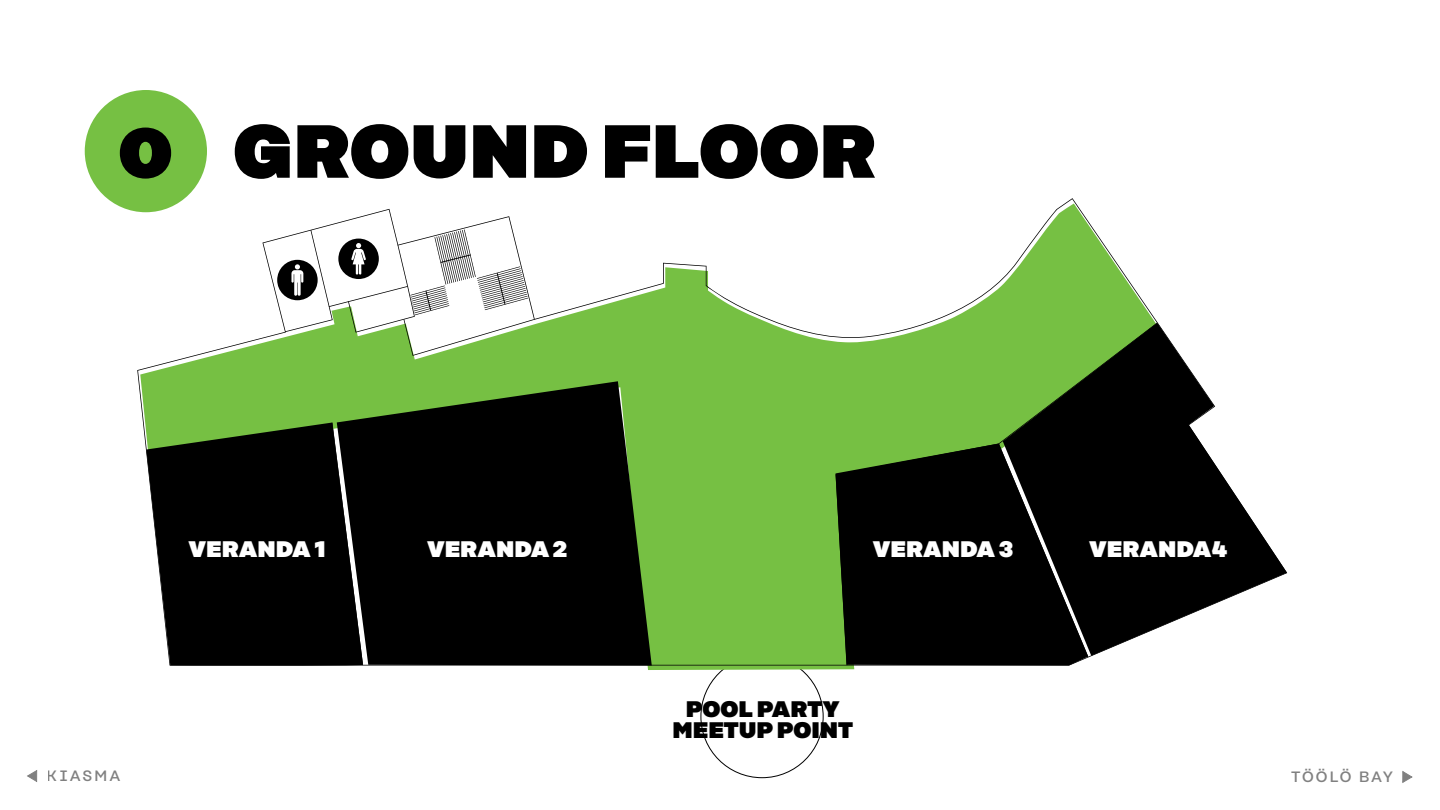
<style>
.page{position:relative;width:1440px;height:810px;background:#fff}
.page>*{position:absolute;margin:0;border:0;box-sizing:border-box;transform-origin:0 0}
.t1{font:900 82.5px "Rational Text";color:#000}
.t2{font:900 75px "Rational Text";color:#000}
.t3{font:900 22.5px "Rational Display";color:#fff}
.t4{font:900 22.5px/21px "Rational Display";color:#000;text-align:center}
.t5{font:500 15px "Rational Text";letter-spacing:.08em;color:#000}
.t6{font:500 15px "Rational Text";letter-spacing:.1em;color:#000}
</style>
<div class="page">
<svg style="left:137px;top:198px;width:1021px;height:468px;fill:#76c043"></svg>
<svg style="left:836px;top:323px;width:321px;height:342px;background:#82c554"></svg>
<svg style="left:836px;top:444px;width:252px;height:222px;background:#0b1106"></svg>
<svg style="left:1003px;top:323px;width:284px;height:333px;fill:#000"></svg>
<svg style="left:337px;top:381px;width:315px;height:285px;background:#0f1909"></svg>
<svg style="left:146px;top:423px;width:217px;height:243px;background:#161a14"></svg>
<div style="left:85px;top:90px;width:122px;height:122px;background:#76c043;border-radius:50%"></div>
<div style="left:277px;top:260px;width:41px;height:40px;background:#000;border-radius:50%"></div>
<svg style="left:285px;top:229px;width:250px;height:127px"></svg>
<svg style="left:1402px;top:771px;width:11px;height:12px"></svg>
<svg style="left:27px;top:770px;width:10px;height:12px"></svg>
<p class="t1" style="left:119px;top:97px;width:55px">0</p>
<p class="t2" style="left:233px;top:104px;width:645px">GROUND FLOOR</p>
<p class="t3" style="left:188px;top:535px;width:139px">VERANDA 1</p>
<p class="t3" style="left:427px;top:535px;width:142px">VERANDA 2</p>
<p class="t3" style="left:873px;top:535px;width:142px">VERANDA 3</p>
<p class="t3" style="left:1089px;top:535px;width:140px">VERANDA4</p>
<p class="t4" style="left:672px;top:698px;width:182px">POOL PARTY<br>MEETUP POINT</p>
<p class="t6" style="left:47px;top:767px;width:75px">KIASMA</p>
<p class="t5" style="left:1291px;top:768px;width:104px">TÖÖLÖ BAY</p>
</div>
